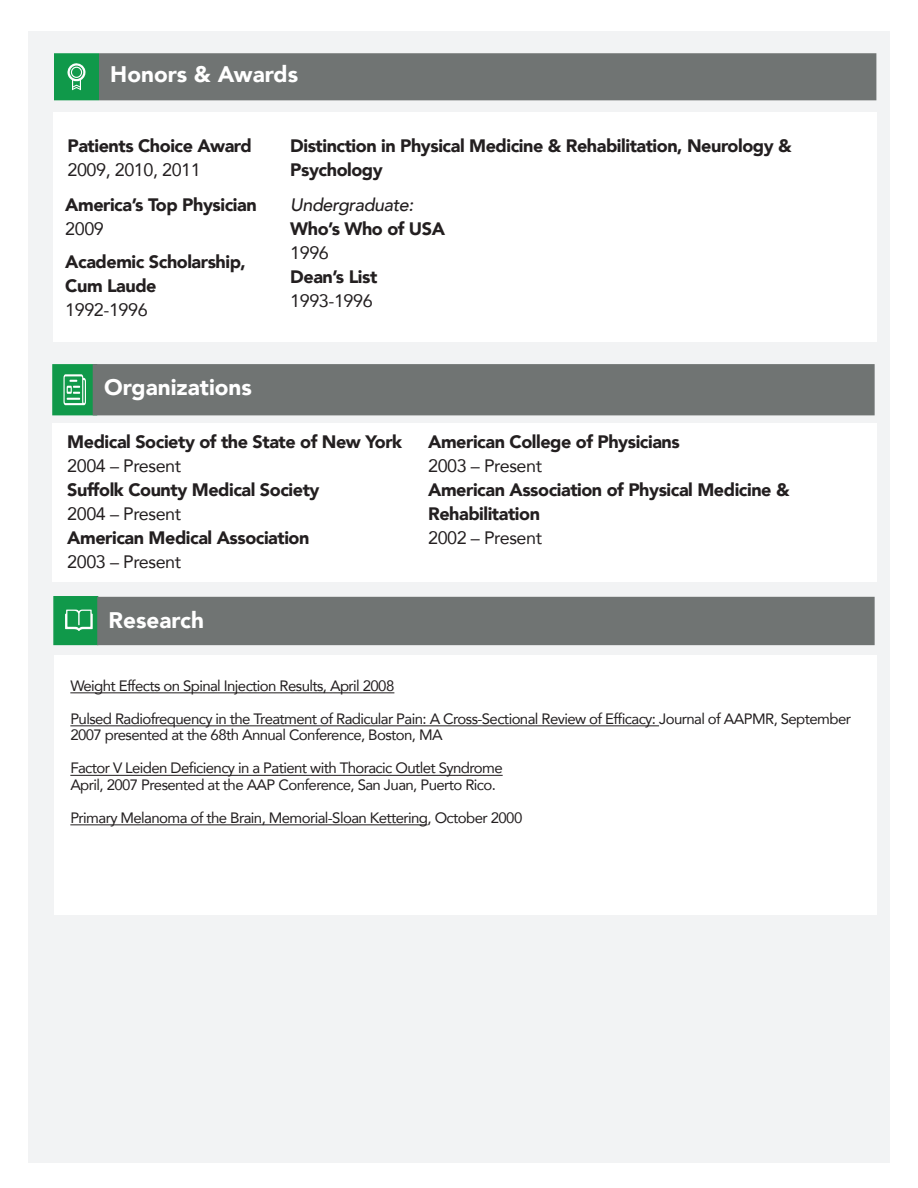
<style>
.page{position:relative;width:918px;height:1188px;background:#fff}
.page>*{position:absolute;margin:0;border:0;box-sizing:border-box;transform-origin:0 0}
.t1{font:900 22.5px "Avenir";color:#fff}
.t2{font:900 18px "Avenir";letter-spacing:-.025em;color:#231f20}
.t3{font:18px "Avenir";letter-spacing:-.025em;color:#231f20}
.t4{font:italic 500 18px "Avenir";letter-spacing:-.025em;color:#231f20}
.t5{font:15px/16.5px "Avenir";letter-spacing:-.04em;color:#231f20}
</style>
<div class="page">
<div style="left:29px;top:32px;width:861px;height:1131px;background:#f2f3f4"></div>
<div style="left:99px;top:53px;width:777px;height:47px;background:#707473;border:2px solid #707473"></div>
<div style="left:53px;top:112px;width:824px;height:230px;background:#fff"></div>
<div style="left:54px;top:53px;width:45px;height:47px;background:#10994a"></div>
<svg style="left:67px;top:63px;width:19px;height:27px"></svg>
<div style="left:53px;top:423px;width:824px;height:159px;background:#fff"></div>
<div style="left:52px;top:364px;width:45px;height:51px;background:#10994a;border:2px solid #10994a"></div>
<svg style="left:63px;top:374px;width:23px;height:31px"></svg>
<div style="left:54px;top:655px;width:822px;height:259px;background:#fff"></div>
<hr style="left:70px;top:692px;width:324px;height:1px;background:#231f20">
<hr style="left:70px;top:725px;width:589px;height:1px;background:#231f20">
<hr style="left:70px;top:775px;width:433px;height:1px;background:#231f20">
<hr style="left:70px;top:824px;width:358px;height:1px;background:#231f20">
<div style="left:53px;top:596px;width:45px;height:49px;background:#10994a;border:2px solid #10994a"></div>
<svg style="left:65px;top:610px;width:28px;height:21px"></svg>
<div style="left:93px;top:364px;width:782px;height:51px;background:#707473;border:2px solid #707473"></div>
<div style="left:97px;top:597px;width:778px;height:48px;background:#707473"></div>
<p class="t1" style="left:110px;top:55px;width:189px">Honors &amp; Awards</p>
<p class="t2" style="left:67px;top:131px;width:186px">Patients Choice Award</p>
<p class="t3" style="left:67px;top:156px;width:135px">2009, 2010, 2011</p>
<p class="t2" style="left:65px;top:189px;width:193px">America’s Top Physician</p>
<p class="t3" style="left:65px;top:214px;width:40px">2009</p>
<p class="t2" style="left:65px;top:246px;width:182px">Academic Scholarship,</p>
<p class="t2" style="left:65px;top:270px;width:93px">Cum Laude</p>
<p class="t3" style="left:65px;top:295px;width:84px">1992-1996</p>
<p class="t1" style="left:104px;top:368px;width:149px">Organizations</p>
<p class="t2" style="left:290px;top:131px;width:503px">Distinction in Physical Medicine &amp; Rehabilitation, Neurology &amp;</p>
<p class="t2" style="left:290px;top:155px;width:94px">Psychology</p>
<p class="t4" style="left:290px;top:194px;width:125px">Undergraduate:</p>
<p class="t2" style="left:290px;top:213px;width:156px">Who’s Who of USA</p>
<p class="t3" style="left:290px;top:238px;width:40px">1996</p>
<p class="t2" style="left:290px;top:261px;width:89px">Dean’s List</p>
<p class="t3" style="left:290px;top:286px;width:84px">1993-1996</p>
<p class="t2" style="left:67px;top:426px;width:337px">Medical Society of the State of New York</p>
<p class="t3" style="left:67px;top:451px;width:115px">2004 – Present</p>
<p class="t2" style="left:67px;top:474px;width:254px">Suffolk County Medical Society</p>
<p class="t3" style="left:67px;top:499px;width:115px">2004 – Present</p>
<p class="t2" style="left:67px;top:522px;width:244px">American Medical Association</p>
<p class="t3" style="left:67px;top:547px;width:115px">2003 – Present</p>
<p class="t1" style="left:109px;top:601px;width:97px">Research</p>
<p class="t2" style="left:428px;top:426px;width:253px">American College of Physicians</p>
<p class="t3" style="left:428px;top:451px;width:115px">2003 – Present</p>
<p class="t2" style="left:428px;top:474px;width:363px">American Association of Physical Medicine &amp;</p>
<p class="t2" style="left:428px;top:498px;width:113px">Rehabilitation</p>
<p class="t3" style="left:428px;top:523px;width:115px">2002 – Present</p>
<p class="t5" style="left:70px;top:677px;width:326px">Weight Effects on Spinal Injection Results, April 2008</p>
<p class="t5" style="left:70px;top:710px;width:782px">Pulsed Radiofrequency in the Treatment of Radicular Pain: A Cross-Sectional Review of Efficacy: Journal of AAPMR, September<br>2007 presented at the 68th Annual Conference, Boston, MA</p>
<p class="t5" style="left:70px;top:760px;width:434px">Factor V Leiden Deficiency in a Patient with Thoracic Outlet Syndrome</p>
<p class="t5" style="left:70px;top:776px;width:427px">April, 2007 Presented at the AAP Conference, San Juan, Puerto Rico.</p>
<p class="t5" style="left:70px;top:809px;width:453px">Primary Melanoma of the Brain, Memorial-Sloan Kettering, October 2000</p>
</div>
